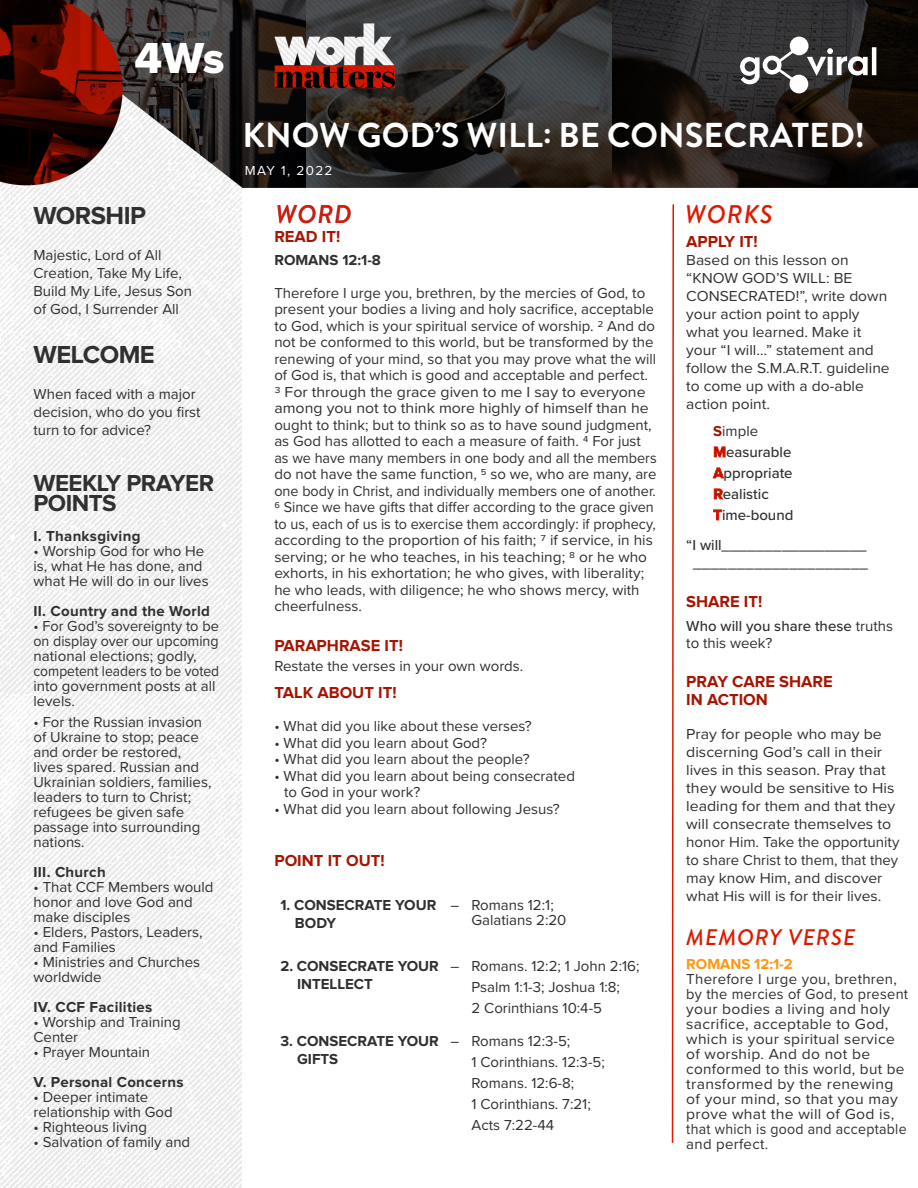
<style>
.page{position:relative;width:918px;height:1188px;background:#fff}
.page>*{position:absolute;margin:0;border:0;box-sizing:border-box;transform-origin:0 0}
.t1{font:45px "Proxima Nova Extrabld";color:#fff}
.t2{font:700 34.5px "Brandon Grotesque";color:#fff}
.t3{font:700 25.5px "Proxima Nova";letter-spacing:-.02em;color:#303030}
.t4{font:italic 500 25.5px "Brandon Grotesque";letter-spacing:.04em;color:#dd1a00}
.t5{font:700 24px/19.8px "Proxima Nova";letter-spacing:-.02em;color:#303030}
.t6{font:italic 500 22.5px "Brandon Grotesque";letter-spacing:.04em;color:#dd1a00}
.t7{font:700 16.5px "Proxima Nova";color:#a61502}
.t8{font:15px/15px "Proxima Nova";color:#303030}
.t9{font:15px/18px "Proxima Nova";color:#303030;scale:1.04 1}
.t10{font:15px "Proxima Nova";color:#303030;scale:.96 1}
.t11{font:15px/15px "Proxima Nova";letter-spacing:.02em;color:#303030}
.t12{font:15px/18px "Proxima Nova";color:#303030;scale:1.06 1}
.t13{font:500 15px/16.5px "Proxima Nova";color:#303030}
.t14{font:15px/15px "Proxima Nova";letter-spacing:.02em;color:#303030;scale:1.04 1}
.t15{font:700 15px "Proxima Nova";color:#303030}
.t16{font:700 15px "Proxima Nova";letter-spacing:.02em;color:#303030}
.t17{font:700 15px "Proxima Nova";color:#ff9810}
.t18{font:13.5px "Proxima Nova";color:#fff}
.s1{font-weight:400}
.s2{font-weight:700;color:#a61502}
</style>
<div class="page">
<img style="left:0;top:0;width:918px;height:1188px">
<svg style="left:671px;top:203px;width:4px;height:941px"></svg>
<svg style="left:739px;top:37px;width:137px;height:56px"></svg>
<h1 class="t1" style="left:134px;top:32px;width:92px">4Ws</h1>
<p class="t3" style="left:33px;top:204px;width:114px">WORSHIP</p>
<p class="t8" style="left:33px;top:247px;width:130px">Majestic, Lord of All</p>
<p class="t8" style="left:33px;top:265px;width:150px">Creation, Take My Life,</p>
<p class="t8" style="left:33px;top:283px;width:160px">Build My Life, Jesus Son</p>
<p class="t8" style="left:33px;top:301px;width:147px">of God, I Surrender All</p>
<p class="t3" style="left:33px;top:343px;width:123px">WELCOME</p>
<p class="t8" style="left:33px;top:384px;width:169px;line-height:18px">When faced with a major decision, who do you first turn to for advice?</p>
<h3 class="t5" style="left:33px;top:475px;width:182px">WEEKLY PRAYER<br>POINTS</h3>
<p class="t16" style="left:33px;top:529px;width:108px">I. Thanksgiving</p>
<p class="t8" style="left:33px;top:543px;width:177px">• Worship God for who He is, what He has done, and what He will do in our lives</p>
<p class="t16" style="left:33px;top:604px;width:178px">II. Country and the World</p>
<p class="t8" style="left:33px;top:618px;width:187px">• For God’s sovereignty to be on display over our upcoming national elections; godly, competent leaders to be voted into government posts at all levels.</p>
<p class="t8" style="left:33px;top:714px;width:180px">• For the Russian invasion of Ukraine to stop; peace and order be restored, lives spared. Russian and<br>Ukrainian soldiers, families, leaders to turn to Christ; refugees be given safe passage into surrounding nations.</p>
<p class="t16" style="left:33px;top:865px;width:74px">III. Church</p>
<p class="t8" style="left:33px;top:879px;width:182px">• That CCF Members would honor and love God and make disciples</p>
<p class="t8" style="left:33px;top:924px;width:171px">• Elders, Pastors, Leaders, and Families</p>
<p class="t8" style="left:33px;top:954px;width:168px">• Ministries and Churches worldwide</p>
<p class="t16" style="left:33px;top:1000px;width:120px">IV. CCF Facilities</p>
<p class="t8" style="left:33px;top:1014px;width:149px">• Worship and Training<br>Center</p>
<p class="t8" style="left:33px;top:1044px;width:118px">• Prayer Mountain</p>
<p class="t16" style="left:33px;top:1075px;width:152px">V. Personal Concerns</p>
<p class="t8" style="left:33px;top:1089px;width:141px">• Deeper intimate relationship with God</p>
<p class="t8" style="left:33px;top:1119px;width:115px">• Righteous living</p>
<p class="t8" style="left:33px;top:1134px;width:158px">• Salvation of family and</p>
<p class="t2" style="left:243px;top:111px;width:624px">KNOW GOD’S WILL: BE CONSECRATED!</p>
<p class="t18" style="left:245px;top:160px;width:89px">MAY 1, 2022</p>
<h3 class="t4" style="left:275px;top:196px;width:78px">WORD</h3>
<p class="t7" style="left:274px;top:229px;width:67px">READ IT!</p>
<p class="t15" style="left:274px;top:253px;width:108px">ROMANS 12:1-8</p>
<p class="t8" style="left:274px;top:284px;width:383px;line-height:16.5px">Therefore I urge you, brethren, by the mercies of God, to present your bodies a living and holy sacrifice, acceptable to God, which is your spiritual service of worship. 2 And do not be conformed to this world, but be transformed by the renewing of your mind, so that you may prove what the will</p>
<p class="t8" style="left:274px;top:367px;width:379px;line-height:16.5px">of God is, that which is good and acceptable and perfect.<br>3 For through the grace given to me I say to everyone among you not to think more highly of himself than he ought to think; but to think so as to have sound judgment, as God has allotted to each a measure of faith. 4 For just</p>
<p class="t10" style="left:274px;top:447px;width:400px">as we have many members in one body and all the members</p>
<p class="t8" style="left:274px;top:466px;width:384px">do not have the same function, 5 so we, who are many, are</p>
<p class="t10" style="left:274px;top:480px;width:399px">one body in Christ, and individually members one of another.</p>
<p class="t10" style="left:274px;top:496px;width:397px">6 Since we have gifts that differ according to the grace given</p>
<p class="t10" style="left:274px;top:513px;width:399px">to us, each of us is to exercise them accordingly: if prophecy,</p>
<p class="t8" style="left:274px;top:532px;width:380px;line-height:16.5px">according to the proportion of his faith; 7 if service, in his serving; or he who teaches, in his teaching; 8 or he who exhorts, in his exhortation; he who gives, with liberality; he who leads, with diligence; he who shows mercy, with cheerfulness.</p>
<p class="t7" style="left:274px;top:638px;width:130px">PARAPHRASE IT!</p>
<p class="t8" style="left:274px;top:657px;width:250px">Restate the verses in your own words.</p>
<p class="t7" style="left:274px;top:685px;width:124px">TALK ABOUT IT!</p>
<p class="t8" style="left:274px;top:718px;width:259px">• What did you like about these verses?</p>
<p class="t8" style="left:274px;top:734px;width:214px">• What did you learn about God?</p>
<p class="t8" style="left:274px;top:751px;width:257px">• What did you learn about the people?</p>
<p class="t8" style="left:274px;top:767px;width:302px">• What did you learn about being consecrated</p>
<p class="t8" style="left:284px;top:784px;width:138px">to God in your work?</p>
<p class="t8" style="left:274px;top:800px;width:287px">• What did you learn about following Jesus?</p>
<p class="t7" style="left:274px;top:853px;width:112px">POINT IT OUT!</p>
<p class="t15" style="left:280px;top:898px;width:181px">1. CONSECRATE YOUR <span class="s1">–</span></p>
<p class="t15" style="left:295px;top:916px;width:43px">BODY</p>
<p class="t8" style="left:472px;top:897px;width:84px">Romans 12:1;</p>
<p class="t8" style="left:472px;top:912px;width:96px">Galatians 2:20</p>
<p class="t15" style="left:280px;top:959px;width:181px">2. CONSECRATE YOUR <span class="s1">–</span></p>
<p class="t15" style="left:297px;top:977px;width:77px">INTELLECT</p>
<p class="t15" style="left:280px;top:1034px;width:181px">3. CONSECRATE YOUR <span class="s1">–</span></p>
<p class="t15" style="left:297px;top:1052px;width:43px">GIFTS</p>
<p class="t8" style="left:472px;top:958px;width:170px">Romans. 12:2; 1 John 2:16;</p>
<p class="t8" style="left:472px;top:979px;width:150px">Psalm 1:1-3; Joshua 1:8;</p>
<p class="t8" style="left:472px;top:1000px;width:132px">2 Corinthians 10:4-5</p>
<p class="t8" style="left:472px;top:1033px;width:100px">Romans 12:3-5;</p>
<p class="t8" style="left:472px;top:1054px;width:135px">1 Corinthians. 12:3-5;</p>
<p class="t8" style="left:472px;top:1075px;width:104px">Romans. 12:6-8;</p>
<p class="t8" style="left:472px;top:1096px;width:121px">1 Corinthians. 7:21;</p>
<p class="t8" style="left:472px;top:1117px;width:84px">Acts 7:22-44</p>
<h3 class="t4" style="left:685px;top:196px;width:89px">WORKS</h3>
<p class="t7" style="left:686px;top:234px;width:73px">APPLY IT!</p>
<p class="t9" style="left:686px;top:250px;width:197px">Based on this lesson on “KNOW GOD’S WILL: BE<br>CONSECRATED!”, write down your action point to apply what you learned. Make it your “I will…” statement and follow the S.M.A.R.T. guideline to come up with a do-able action point.</p>
<p class="t8" style="left:713px;top:423px;width:46px"><span class="s2">S</span>imple</p>
<p class="t13" style="left:713px;top:443px;width:80px"><span class="s2">M</span>easurable</p>
<p class="t13" style="left:713px;top:464px;width:81px"><span class="s2">A</span>ppropriate</p>
<p class="t13" style="left:713px;top:485px;width:57px"><span class="s2">R</span>ealistic</p>
<p class="t13" style="left:713px;top:506px;width:82px"><span class="s2">T</span>ime-bound</p>
<p class="t13" style="left:686px;top:536px;width:182px">“I will_________________</p>
<p class="t13" style="left:693px;top:554px;width:176px">____________________</p>
<p class="t7" style="left:686px;top:594px;width:78px">SHARE IT!</p>
<p class="t13" style="left:686px;top:617px;width:208px">Who will you share these <span class="s1">truths to this week?</span></p>
<p class="t7" style="left:686px;top:674px;width:148px">PRAY CARE SHARE</p>
<p class="t7" style="left:686px;top:692px;width:83px">IN ACTION</p>
<p class="t12" style="left:686px;top:724px;width:203px">Pray for people who may be discerning God’s call in their lives in this season. Pray that they would be sensitive to His leading for them and that they will consecrate themselves to honor Him. Take the opportunity</p>
<p class="t8" style="left:686px;top:852px;width:213px">to share Christ to them, that they</p>
<p class="t9" style="left:686px;top:868px;width:190px">may know Him, and discover</p>
<p class="t9" style="left:686px;top:886px;width:189px">what His will is for their lives.</p>
<p class="t6" style="left:686px;top:921px;width:171px">MEMORY VERSE</p>
<p class="t17" style="left:686px;top:957px;width:108px">ROMANS 12:1-2</p>
<p class="t11" style="left:686px;top:971px;width:212px">Therefore I urge you, brethren,</p>
<p class="t11" style="left:686px;top:986px;width:223px">by the mercies of God, to present</p>
<p class="t14" style="left:686px;top:1001px;width:202px">your bodies a living and holy sacrifice, acceptable to God, which is your spiritual service</p>
<p class="t14" style="left:686px;top:1046px;width:178px">of worship. And do not be</p>
<p class="t11" style="left:686px;top:1061px;width:222px">conformed to this world, but be transformed by the renewing of your mind, so that you may prove what the will of God is, that which is good and acceptable</p>
<p class="t11" style="left:686px;top:1136px;width:83px">and perfect.</p>
</div>
